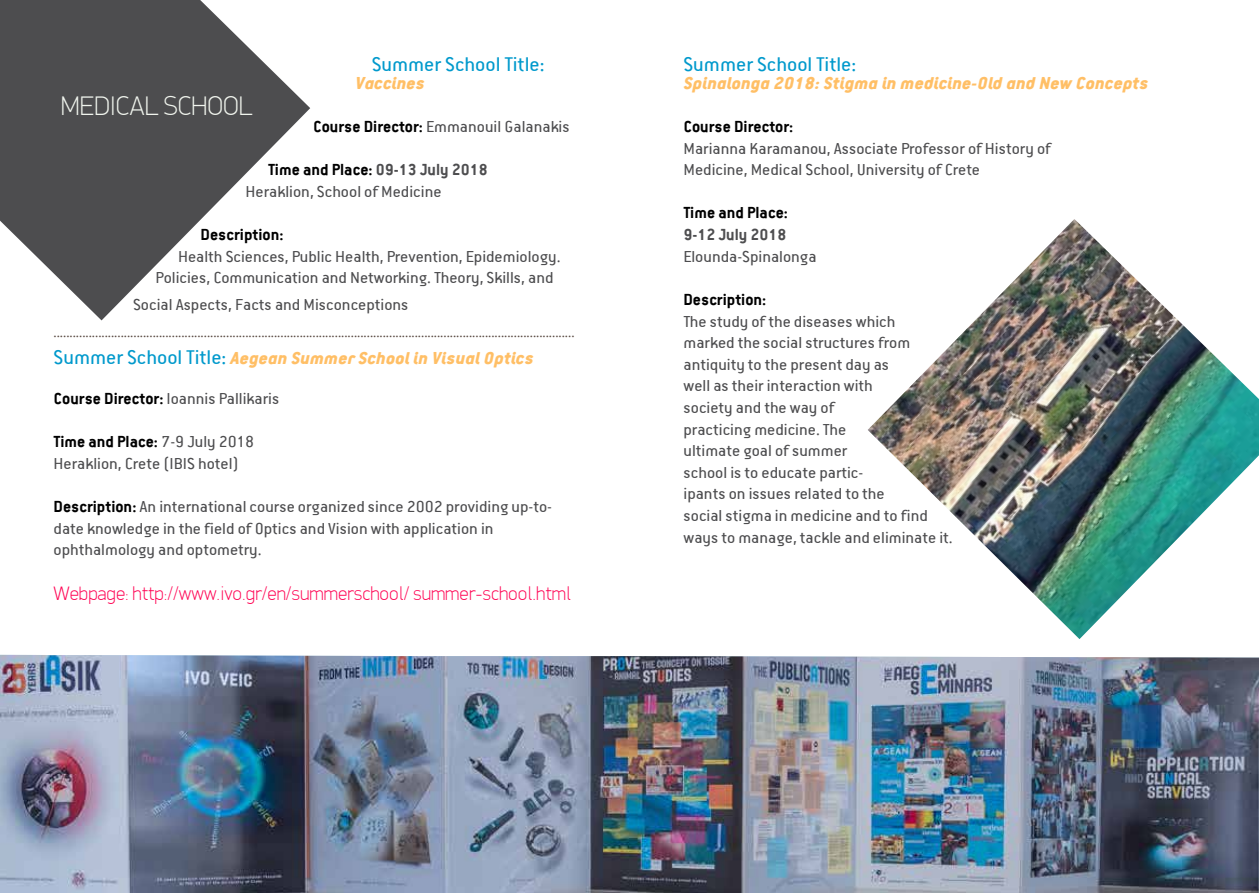
<style>
.page{position:relative;width:1259px;height:893px;background:#fff}
.page>*{position:absolute;margin:0;border:0;box-sizing:border-box;transform-origin:0 0}
.t1{font:100 27px "PF Din Display";color:#f0f4ed}
.t2{font:22.5px "PF Premier Text";color:#09c}
.t3{font:italic 900 19.5px "PF Premier Text";color:#ffbf66}
.t4{font:100 19.5px "PF Din Display";color:#ff0052}
.t5{font:18px/21.6px "PF Premier Text";color:#4d4d4f}
.t6{font:700 18px "PF Premier Text";color:#000}
.t7{font:700 18px "PF Premier Text";color:#4d4d4f}
.t8{font:15px "PF Premier Text";color:#594a42}
.s1{font-weight:700;color:#000}
.s2{font-weight:700}
.s3{font-weight:400;font-style:normal;font-size:22.5px;color:#09c}
</style>
<div class="page">
<svg style="left:0;top:0;width:310px;height:320px;fill:#4d4d4f"></svg>
<img style="left:0;top:655px;width:1259px;height:238px">
<img style="left:868px;top:219px;width:391px;height:420px">
<p class="t2" style="left:372px;top:53px;width:174px">Summer School Title:</p>
<p class="t3" style="left:355px;top:73px;width:71px">Vaccines</p>
<p class="t5" style="left:313px;top:116px;width:258px"><span class="s1">Course Director:</span> Emmanouil Galanakis</p>
<p class="t5" style="left:246px;top:159px;width:244px;text-indent:22px"><span class="s1">Time and Place:</span> <span class="s2">09-13 July 2018<br></span>Heraklion, School of Medicine</p>
<p class="t6" style="left:201px;top:226px;width:84px">Description:</p>
<p class="t5" style="left:156px;top:245px;width:406px;text-indent:22px">Health Sciences, Public Health, Prevention, Epidemiology.<br>Policies, Communication and Networking. Theory, Skills, and</p>
<p class="t5" style="left:133px;top:294px;width:277px">Social Aspects, Facts and Misconceptions</p>
<p class="t8" style="left:54px;top:325px;width:522px">...................................................................................................................................................................</p>
<p class="t3" style="left:54px;top:348px;width:481px"><span class="s3">Summer School Title:</span> Aegean Summer School in Visual Optics</p>
<p class="t5" style="left:54px;top:388px;width:227px"><span class="s1">Course Director:</span> Ioannis Pallikaris</p>
<p class="t5" style="left:54px;top:431px;width:202px"><span class="s1">Time and Place:</span> 7-9 July 2018<br>Heraklion, Crete (ΙBIS hotel)</p>
<p class="t5" style="left:54px;top:496px;width:500px"><span class="s1">Description:</span> Αn international course organized since 2002 providing up-to&shy;date knowledge in the field of Optics and Vision with application in ophthalmology and optometry.</p>
<p class="t4" style="left:54px;top:582px;width:519px">Webpage: http://www.ivo.gr/en/summerschool/ summer-school.html</p>
<h1 class="t1" style="left:61px;top:89px;width:193px">MEDICAL SCHOOL</h1>
<p class="t2" style="left:683px;top:53px;width:174px">Summer School Title:</p>
<p class="t3" style="left:683px;top:73px;width:466px">Spinalonga 2018: Stigma in medicine-Old and New Concepts</p>
<p class="t6" style="left:683px;top:118px;width:111px">Course Director:</p>
<p class="t5" style="left:683px;top:137px;width:369px">Marianna Karamanou, Associate Professor of History of<br>Medicine, Medical School, University of Crete</p>
<p class="t6" style="left:683px;top:204px;width:106px">Time and Place:</p>
<p class="t7" style="left:683px;top:226px;width:105px">9-12 July 2018</p>
<p class="t5" style="left:683px;top:245px;width:135px">Elounda-Spinalonga</p>
<p class="t6" style="left:683px;top:290px;width:84px">Description:</p>
<p class="t5" style="left:683px;top:310px;width:271px">The study of the diseases which<br>marked the social structures from antiquity to the present day as<br>well as their interaction with<br>society and the way of<br>practicing medicine. The<br>ultimate goal of summer<br>school is to educate partic-<br>ipants on issues related to the<br>social stigma in medicine and to find ways to manage, tackle and eliminate it.</p>
</div>
